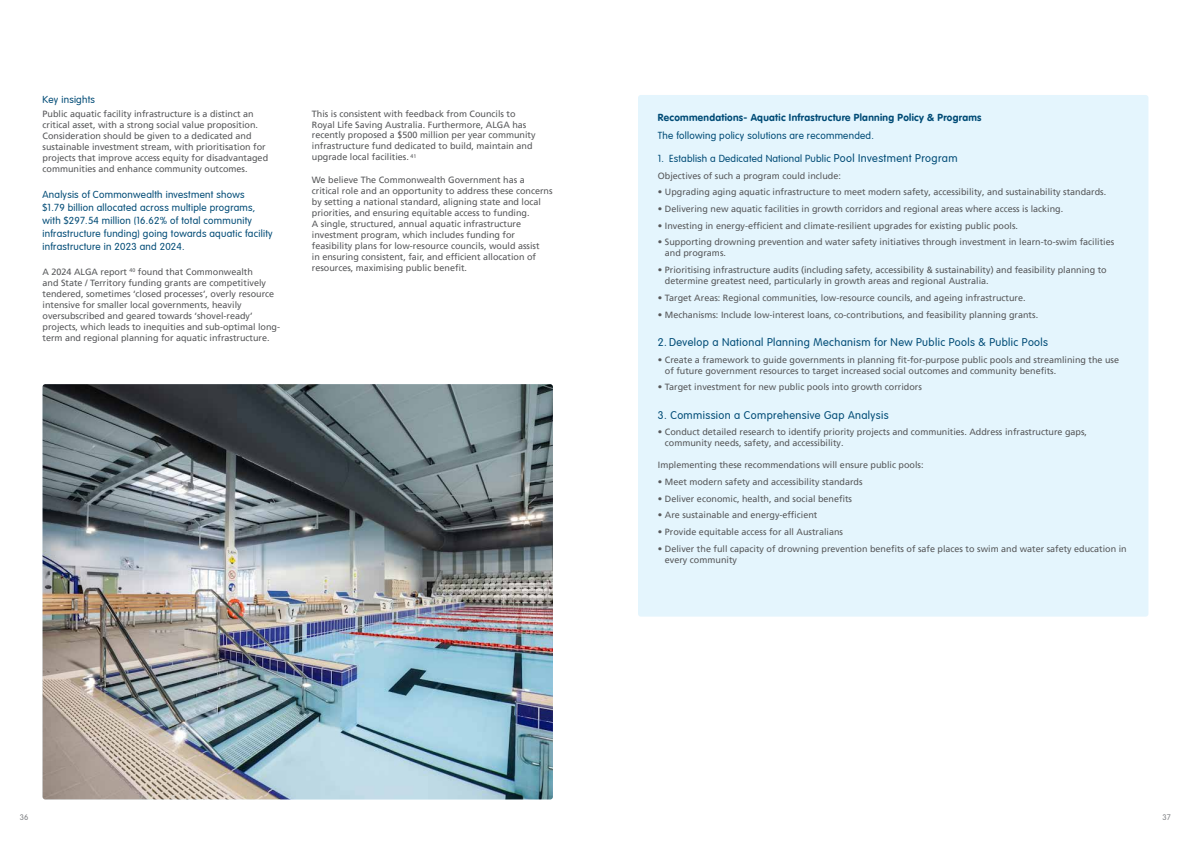
<style>
.page{position:relative;width:1191px;height:842px;background:#fff}
.page>*{position:absolute;margin:0;border:0;box-sizing:border-box;transform-origin:0 0}
.t1{font:300 11px "VAG Rounded LT Pro";letter-spacing:.035em;color:#004b76}
.t2{font:300 10px/13px "VAG Rounded LT Pro";letter-spacing:.025em;color:#004b76}
.t3{font:700 10px "VAG Rounded LT Pro";letter-spacing:.03em;color:#004b76}
.t4{font:9px/11px "Frutiger LT Pro";color:#58595b}
.t5{font:300 8px "VAG Rounded Std";color:#808285}
.s1{font-size:11px}
</style>
<div class="page">
<div style="left:638px;top:95px;width:510px;height:522px;background:#e4f5fd;border-radius:3px"></div>
<img style="left:43px;top:384px;width:510px;height:415px">
<p class="t2" style="left:43px;top:93px;width:54px">Key insights</p>
<p class="t4" style="left:43px;top:108px;width:227px">Public aquatic facility infrastructure is a distinct an critical asset, with a strong social value proposition.<br>Consideration should be given to a dedicated and sustainable investment stream, with prioritisation for projects that improve access equity for disadvantaged communities and enhance community outcomes.</p>
<p class="t2" style="left:43px;top:189px;width:232px">Analysis of Commonwealth investment shows<br>$1.79 billion allocated across multiple programs, with $297.54 million (16.62% of total community infrastructure funding) going towards aquatic facility infrastructure in 2023 and 2024.</p>
<p class="t4" style="left:43px;top:267px;width:239px">A 2024 ALGA report <sup>40</sup> found that Commonwealth<br>and State / Territory funding grants are competitively tendered, sometimes ‘closed processes’, overly resource intensive for smaller local governments, heavily oversubscribed and geared towards ‘shovel-ready’ projects, which leads to inequities and sub-optimal long&shy;term and regional planning for aquatic infrastructure.</p>
<p class="t4" style="left:312px;top:108px;width:225px">This is consistent with feedback from Councils to Royal Life Saving Australia. Furthermore, ALGA has recently proposed a $500 million per year community infrastructure fund dedicated to build, maintain and upgrade local facilities. <sup>41</sup></p>
<p class="t4" style="left:312px;top:174px;width:242px">We believe The Commonwealth Government has a critical role and an opportunity to address these concerns by setting a national standard, aligning state and local priorities, and ensuring equitable access to funding.<br>A single, structured, annual aquatic infrastructure investment program, which includes funding for feasibility plans for low-resource councils, would assist<br>in ensuring consistent, fair, and efficient allocation of resources, maximising public benefit.</p>
<p class="t3" style="left:658px;top:111px;width:325px">Recommendations- Aquatic Infrastructure Planning Policy &amp; Programs</p>
<p class="t2" style="left:658px;top:130px;width:217px">The following policy solutions are recommended.</p>
<p class="t2" style="left:658px;top:152px;width:301px">1. Establish a Dedicated National Public <span class="s1">Pool Investment Program</span></p>
<p class="t4" style="left:658px;top:170px;width:185px">Objectives of such a program could include:</p>
<p class="t4" style="left:658px;top:187px;width:450px">• Upgrading aging aquatic infrastructure to meet modern safety, accessibility, and sustainability standards.</p>
<p class="t4" style="left:658px;top:204px;width:407px">• Delivering new aquatic facilities in growth corridors and regional areas where access is lacking.</p>
<p class="t4" style="left:658px;top:220px;width:361px">• Investing in energy-efficient and climate-resilient upgrades for existing public pools.</p>
<p class="t4" style="left:665px;top:237px;width:451px;text-indent:-7px">• Supporting drowning prevention and water safety initiatives through investment in learn-to-swim facilities and programs.</p>
<p class="t4" style="left:665px;top:265px;width:443px;text-indent:-7px">• Prioritising infrastructure audits (including safety, accessibility &amp; sustainability) and feasibility planning to determine greatest need, particularly in growth areas and regional Australia.</p>
<p class="t4" style="left:658px;top:292px;width:369px">• Target Areas: Regional communities, low-resource councils, and ageing infrastructure.</p>
<p class="t4" style="left:658px;top:309px;width:382px">• Mechanisms: Include low-interest loans, co-contributions, and feasibility planning grants.</p>
<p class="t1" style="left:658px;top:336px;width:392px">2. Develop a National Planning Mechanism for New Public Pools &amp; Public Pools</p>
<p class="t4" style="left:665px;top:354px;width:455px;text-indent:-7px">• Create a framework to guide governments in planning fit-for-purpose public pools and streamlining the use of future government resources to target increased social outcomes and community benefits.</p>
<p class="t4" style="left:658px;top:382px;width:265px">• Target investment for new public pools into growth corridors</p>
<p class="t1" style="left:658px;top:408px;width:232px">3. Commission a Comprehensive Gap Analysis</p>
<p class="t4" style="left:665px;top:427px;width:423px;text-indent:-7px">• Conduct detailed research to identify priority projects and communities. Address infrastructure gaps, community needs, safety, and accessibility.</p>
<p class="t4" style="left:658px;top:460px;width:267px">Implementing these recommendations will ensure public pools:</p>
<p class="t4" style="left:658px;top:476px;width:206px">• Meet modern safety and accessibility standards</p>
<p class="t4" style="left:658px;top:493px;width:196px">• Deliver economic, health, and social benefits</p>
<p class="t4" style="left:658px;top:510px;width:161px">• Are sustainable and energy-efficient</p>
<p class="t4" style="left:658px;top:526px;width:187px">• Provide equitable access for all Australians</p>
<p class="t4" style="left:665px;top:543px;width:463px;text-indent:-7px">• Deliver the full capacity of drowning prevention benefits of safe places to swim and water safety education in every community</p>
<p class="t5" style="left:20px;top:812px;width:10px">36</p>
<p class="t5" style="left:1162px;top:812px;width:10px">37</p>
</div>
